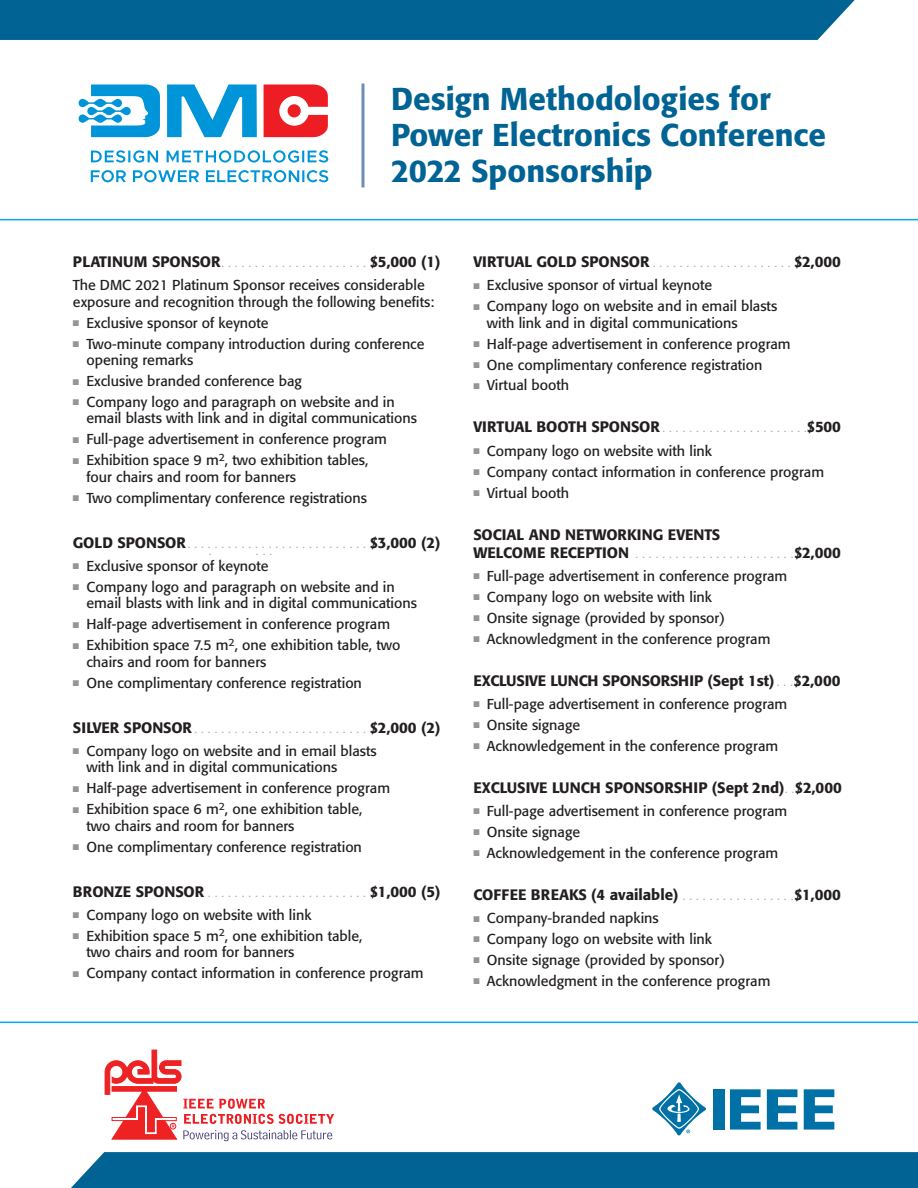
<style>
.page{position:relative;width:918px;height:1188px;background:#fff}
.page>*{position:absolute;margin:0;border:0;box-sizing:border-box;transform-origin:0 0}
.t1{font:500 31.2px/36px "Formata";color:#016394}
.t2{font:500 15px "Formata";color:#231f20}
.t3{font:14.25px/21px "Formata";color:#231f20}
.t4{font:300 13.5px "Formata";color:#a8a9ad}
.s1{font-weight:300;font-size:13.5px;color:#a8a9ad}
.s2{font-weight:500;font-size:15px;color:#231f20}
</style>
<div class="page">
<div style="left:0;top:0;width:855px;height:40px;background:#016394"></div>
<svg style="left:105px;top:1049px;width:229px;height:92px"></svg>
<div style="left:713px;top:1089px;width:11px;height:41px;background:#0071a7"></div>
<svg style="left:730px;top:1089px;width:31px;height:41px"></svg>
<svg style="left:767px;top:1089px;width:30px;height:41px"></svg>
<svg style="left:804px;top:1089px;width:30px;height:41px"></svg>
<svg style="left:652px;top:1082px;width:54px;height:54px"></svg>
<div style="left:71px;top:1152px;width:847px;height:36px;background:#016394"></div>
<hr style="left:0;top:1022px;width:918px;height:1px;background:#00aeef">
<hr style="left:0;top:219px;width:918px;height:1px;background:#00aeef">
<svg style="left:91px;top:170px;width:237px;height:12px"></svg>
<svg style="left:91px;top:150px;width:237px;height:13px"></svg>
<svg style="left:79px;top:84px;width:81px;height:53px"></svg>
<svg style="left:167px;top:84px;width:90px;height:53px"></svg>
<svg style="left:264px;top:84px;width:64px;height:53px"></svg>
<hr style="left:362px;top:84px;width:2px;height:103px;background:#6b8fb4">
<h1 class="t1" style="left:391px;top:83px;width:437px">Design Methodologies for<br>Power Electronics Conference<br>2022 Sponsorship</h1>
<p class="t2" style="left:73px;top:255px;width:369px">PLATINUM SPONSOR <span class="s1">......................</span>$5,000 (1)</p>
<p class="t3" style="left:73px;top:278px;width:363px;line-height:16.5px">The DMC 2021 Platinum Sponsor receives considerable exposure and recognition through the following benefits:</p>
<p class="t3" style="left:86px;top:313px;width:340px">Exclusive sponsor of keynote<br>Two-minute company introduction during conference</p>
<p class="t3" style="left:86px;top:351px;width:310px">opening remarks<br>Exclusive branded conference bag<br>Company logo and paragraph on website and in</p>
<p class="t3" style="left:86px;top:409px;width:332px">email blasts with link and in digital communications<br>Full-page advertisement in conference program<br>Exhibition space 9 m<sup>2</sup>, two exhibition tables,</p>
<p class="t3" style="left:86px;top:467px;width:282px">four chairs and room for banners<br>Two complimentary conference registrations</p>
<p class="t4" style="left:73px;top:537px;width:369px"><span class="s2">GOLD SPONSOR</span> ...........................<span class="s2">$3,000 (2)</span></p>
<p class="t3" style="left:86px;top:557px;width:310px">Exclusive sponsor of keynote<br>Company logo and paragraph on website and in</p>
<p class="t3" style="left:86px;top:594px;width:332px">email blasts with link and in digital communications<br>Half-page advertisement in conference program<br>Exhibition space 7.5 m<sup>2</sup>, one exhibition table, two</p>
<p class="t3" style="left:86px;top:652px;width:277px">chairs and room for banners<br>One complimentary conference registration</p>
<p class="t4" style="left:73px;top:722px;width:369px"><span class="s2">SILVER SPONSOR</span> ..........................<span class="s2">$2,000 (2)</span></p>
<p class="t3" style="left:86px;top:744px;width:292px;line-height:16.5px">Company logo on website and in email blasts with link and in digital communications</p>
<p class="t3" style="left:86px;top:779px;width:305px">Half-page advertisement in conference program<br>Exhibition space 6 m<sup>2</sup>, one exhibition table,</p>
<p class="t3" style="left:86px;top:816px;width:277px">two chairs and room for banners<br>One complimentary conference registration</p>
<p class="t4" style="left:73px;top:886px;width:369px"><span class="s2">BRONZE SPONSOR</span> ........................<span class="s2">$1,000 (5)</span></p>
<p class="t3" style="left:86px;top:906px;width:277px">Company logo on website with link<br>Exhibition space 5 m<sup>2</sup>, one exhibition table,</p>
<p class="t3" style="left:86px;top:943px;width:339px">two chairs and room for banners<br>Company contact information in conference program</p>
<p class="t4" style="left:209px;top:544px;width:4px">.</p>
<p class="t4" style="left:256px;top:544px;width:18px">...</p>
<p class="t2" style="left:473px;top:255px;width:369px">VIRTUAL GOLD SPONSOR<span class="s1">.....................</span>$2,000</p>
<p class="t3" style="left:487px;top:276px;width:292px">Exclusive sponsor of virtual keynote<br>Company logo on website and in email blasts</p>
<p class="t3" style="left:487px;top:313px;width:305px">with link and in digital communications Half-page advertisement in conference program One complimentary conference registration Virtual booth</p>
<p class="t2" style="left:473px;top:420px;width:369px">VIRTUAL BOOTH SPONSOR <span class="s1">......................</span>$500</p>
<p class="t3" style="left:487px;top:441px;width:339px">Company logo on website with link<br>Company contact information in conference program<br>Virtual booth</p>
<p class="t2" style="left:473px;top:528px;width:248px">SOCIAL AND NETWORKING EVENTS</p>
<p class="t4" style="left:473px;top:547px;width:369px"><span class="s2">WELCOME RECEPTION</span> ........................<span class="s2">$2,000</span></p>
<p class="t3" style="left:487px;top:566px;width:302px">Full-page advertisement in conference program Company logo on website with link<br>Onsite signage (provided by sponsor)<br>Acknowledgment in the conference program</p>
<p class="t2" style="left:473px;top:674px;width:369px">EXCLUSIVE LUNCH SPONSORSHIP (Sept 1st) <span class="s1">. . .</span>$2,000</p>
<p class="t3" style="left:487px;top:694px;width:302px">Full-page advertisement in conference program<br>Onsite signage<br>Acknowledgement in the conference program</p>
<p class="t2" style="left:473px;top:781px;width:370px">EXCLUSIVE LUNCH SPONSORSHIP (Sept 2nd)<span class="s1">. .</span>$2,000</p>
<p class="t3" style="left:487px;top:802px;width:302px">Full-page advertisement in conference program<br>Onsite signage<br>Acknowledgement in the conference program</p>
<p class="t2" style="left:473px;top:888px;width:369px">COFFEE BREAKS (4 available) <span class="s1">. . . . . . . . . . . . . . . . .</span>$1,000</p>
<p class="t3" style="left:487px;top:909px;width:285px">Company-branded napkins<br>Company logo on website with link<br>Onsite signage (provided by sponsor)<br>Acknowledgment in the conference program</p>
</div>
